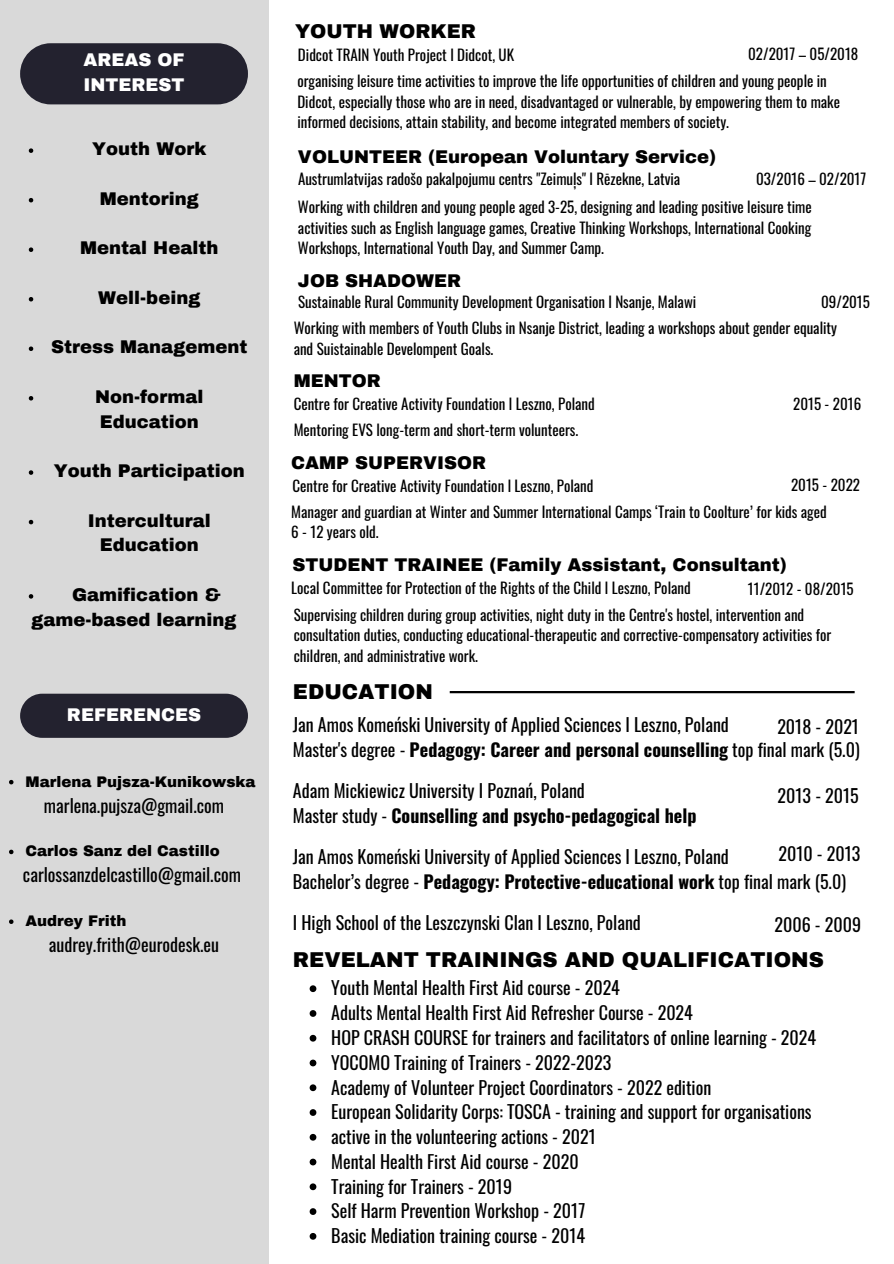
<style>
.page{position:relative;width:894px;height:1264px;background:#fff}
.page>*{position:absolute;margin:0;border:0;box-sizing:border-box;transform-origin:0 0}
.t1{font:900 21px "Archivo";color:#000}
.t2{font:900 19.5px "Archivo";color:#000}
.t3{font:18px/25px "Oswald";color:#000}
.t4{font:900 18px/24.8px "Archivo";color:#000}
.t5{font:900 18px/24.8px "Archivo";color:#fff}
.t6{font:15px/20.2px "Oswald";color:#000}
.t7{font:900 15px "Archivo";color:#000}
.s1{font-weight:700}
</style>
<div class="page">
<div style="left:0;top:0;width:268px;height:1263px;background:#d9d9d9"></div>
<div style="left:20px;top:43px;width:228px;height:61px;background:#23222f;border-radius:31px"></div>
<div style="left:20px;top:693px;width:228px;height:44px;background:#23222f"></div>
<svg style="left:9px;top:780px;width:5px;height:4px"></svg>
<svg style="left:9px;top:849px;width:5px;height:5px"></svg>
<svg style="left:9px;top:919px;width:5px;height:5px"></svg>
<hr style="left:449px;top:691px;width:405px;height:2px;background:#000">
<svg style="left:309px;top:985px;width:7px;height:7px"></svg>
<svg style="left:309px;top:1010px;width:7px;height:6px"></svg>
<svg style="left:309px;top:1034px;width:7px;height:7px"></svg>
<svg style="left:309px;top:1059px;width:7px;height:7px"></svg>
<svg style="left:309px;top:1084px;width:7px;height:7px"></svg>
<svg style="left:309px;top:1109px;width:7px;height:6px"></svg>
<svg style="left:309px;top:1133px;width:7px;height:7px"></svg>
<svg style="left:309px;top:1158px;width:7px;height:7px"></svg>
<svg style="left:309px;top:1183px;width:7px;height:7px"></svg>
<svg style="left:309px;top:1208px;width:7px;height:6px"></svg>
<svg style="left:309px;top:1233px;width:7px;height:6px"></svg>
<svg style="left:29px;top:148px;width:4px;height:5px"></svg>
<svg style="left:29px;top:198px;width:4px;height:4px"></svg>
<svg style="left:29px;top:247px;width:4px;height:5px"></svg>
<svg style="left:29px;top:297px;width:4px;height:4px"></svg>
<svg style="left:29px;top:346px;width:4px;height:5px"></svg>
<svg style="left:29px;top:396px;width:4px;height:4px"></svg>
<svg style="left:29px;top:470px;width:4px;height:5px"></svg>
<svg style="left:29px;top:520px;width:4px;height:4px"></svg>
<svg style="left:29px;top:594px;width:4px;height:4px"></svg>
<h2 class="t5" style="left:83px;top:47px;width:102px">AREAS OF<br>INTEREST</h2>
<h3 class="t4" style="left:92px;top:137px;width:116px">Youth Work</h3>
<h3 class="t4" style="left:100px;top:186px;width:101px">Mentoring</h3>
<h3 class="t4" style="left:80px;top:236px;width:139px">Mental Health</h3>
<h3 class="t4" style="left:98px;top:285px;width:104px">Well-being</h3>
<h1 class="t4" style="left:51px;top:335px;width:198px">Stress Management</h1>
<p class="t4" style="left:95px;top:384px;width:110px">Non-formal<br>Education</p>
<p class="t4" style="left:54px;top:458px;width:192px">Youth Participation</p>
<p class="t4" style="left:88px;top:508px;width:124px;text-align:center">Intercultural<br>Education</p>
<p class="t4" style="left:72px;top:582px;width:149px">Gamification &amp;</p>
<p class="t4" style="left:31px;top:607px;width:207px">game-based learning</p>
<h3 class="t5" style="left:67px;top:702px;width:135px">REFERENCES</h3>
<p class="t7" style="left:25px;top:773px;width:231px">Marlena Pujsza-Kunikowska</p>
<p class="t3" style="left:44px;top:791px;width:182px">marlena.pujsza@gmail.com</p>
<p class="t7" style="left:25px;top:843px;width:196px">Carlos Sanz del Castillo</p>
<h2 class="t3" style="left:23px;top:861px;width:219px">carlossanzdelcastillo@gmail.com</h2>
<p class="t7" style="left:25px;top:913px;width:102px">Audrey Frith</p>
<p class="t3" style="left:49px;top:931px;width:172px">audrey.frith@eurodesk.eu</p>
<p class="t2" style="left:295px;top:21px;width:182px">YOUTH WORKER</p>
<p class="t6" style="left:298px;top:44px;width:218px">Didcot TRAIN Youth Project l Didcot, UK</p>
<p class="t6" style="left:748px;top:43px;width:112px">02/2017 – 05/2018</p>
<p class="t6" style="left:297px;top:70px;width:544px">organising leisure time activities to improve the life opportunities of children and young people in<br>Didcot, especially those who are in need, disadvantaged or vulnerable, by empowering them to make informed decisions, attain stability, and become integrated members of society.</p>
<p class="t4" style="left:298px;top:144px;width:419px">VOLUNTEER (European Voluntary Service)</p>
<p class="t6" style="left:298px;top:168px;width:383px">Austrumlatvijas radošo pakalpojumu centrs "Zeimuļs" l Rēzekne, Latvia</p>
<p class="t6" style="left:755px;top:168px;width:112px">03/2016 – 02/2017</p>
<p class="t6" style="left:298px;top:196px;width:515px;text-align:justify">Working with children and young people aged 3-25, designing and leading positive leisure time activities such as English language games, Creative Thinking Workshops, International Cooking Workshops, International Youth Day, and Summer Camp.</p>
<p class="t4" style="left:298px;top:268px;width:164px">JOB SHADOWER</p>
<p class="t6" style="left:298px;top:291px;width:399px">Sustainable Rural Community Development Organisation l Nsanje, Malawi</p>
<p class="t6" style="left:820px;top:291px;width:50px">09/2015</p>
<p class="t6" style="left:293px;top:317px;width:544px">Working with members of Youth Clubs in Nsanje District, leading a workshops about gender equality and Suistainable Develompent Goals.</p>
<p class="t4" style="left:293px;top:369px;width:88px">MENTOR</p>
<h3 class="t6" style="left:293px;top:393px;width:302px">Centre for Creative Activity Foundation l Leszno, Poland</h3>
<h2 class="t6" style="left:793px;top:393px;width:70px">2015 - 2016</h2>
<p class="t6" style="left:293px;top:419px;width:286px">Mentoring EVS long-term and short-term volunteers.</p>
<h3 class="t4" style="left:291px;top:450px;width:196px">CAMP SUPERVISOR</h3>
<p class="t6" style="left:292px;top:474px;width:302px">Centre for Creative Activity Foundation l Leszno, Poland</p>
<h3 class="t6" style="left:790px;top:473px;width:70px">2015 - 2022</h3>
<p class="t6" style="left:291px;top:501px;width:537px">Manager and guardian at Winter and Summer International Camps ‘Train to Coolture’ for kids aged</p>
<h3 class="t6" style="left:291px;top:521px;width:89px">6 - 12 years old.</h3>
<h1 class="t4" style="left:292px;top:552px;width:495px">STUDENT TRAINEE (Family Assistant, Consultant)</h1>
<p class="t6" style="left:291px;top:577px;width:401px">Local Committee for Protection of the Rights of the Child l Leszno, Poland</p>
<p class="t6" style="left:747px;top:578px;width:107px">11/2012 - 08/2015</p>
<p class="t6" style="left:293px;top:604px;width:539px">Supervising children during group activities, night duty in the Centre's hostel, intervention and consultation duties, conducting educational-therapeutic and corrective-compensatory activities for children, and administrative work.</p>
<p class="t1" style="left:293px;top:680px;width:141px">EDUCATION</p>
<p class="t3" style="left:293px;top:711px;width:568px">Jan Amos Komeński University of Applied Sciences I Leszno, Poland<br>Master's degree - <span class="s1">Pedagogy: Career and personal counselling</span> top final mark (5.0)</p>
<h1 class="t3" style="left:293px;top:777px;width:405px">Adam Mickiewicz University I Poznań, Poland<br>Master study - <span class="s1">Counselling and psycho-pedagogical help</span></h1>
<p class="t3" style="left:293px;top:843px;width:554px">Jan Amos Komeński University of Applied Sciences I Leszno, Poland<br>Bachelor’s degree - <span class="s1">Pedagogy: Protective-educational work</span> top final mark (5.0)</p>
<h3 class="t3" style="left:293px;top:909px;width:349px">I High School of the Leszczynski Clan I Leszno, Poland</h3>
<h3 class="t3" style="left:777px;top:713px;width:83px">2018 - 2021</h3>
<h3 class="t3" style="left:777px;top:782px;width:83px">2013 - 2015</h3>
<h3 class="t3" style="left:778px;top:840px;width:83px">2010 - 2013</h3>
<p class="t3" style="left:774px;top:910px;width:88px">2006 - 2009</p>
<h2 class="t1" style="left:293px;top:948px;width:532px">REVELANT TRAININGS AND QUALIFICATIONS</h2>
<p class="t3" style="left:331px;top:974px;width:290px">Youth Mental Health First Aid course - 2024</p>
<p class="t3" style="left:331px;top:999px;width:363px">Adults Mental Health First Aid Refresher Course - 2024</p>
<p class="t3" style="left:331px;top:1024px;width:486px">HOP CRASH COURSE for trainers and facilitators of online learning - 2024</p>
<h2 class="t3" style="left:331px;top:1049px;width:281px">YOCOMO Training of Trainers - 2022-2023</h2>
<p class="t3" style="left:331px;top:1073px;width:381px">Academy of Volunteer Project Coordinators - 2022 edition</p>
<p class="t3" style="left:331px;top:1098px;width:482px">European Solidarity Corps: TOSCA - training and support for organisations</p>
<p class="t3" style="left:331px;top:1123px;width:266px">active in the volunteering actions - 2021</p>
<p class="t3" style="left:331px;top:1148px;width:249px">Mental Health First Aid course - 2020</p>
<h3 class="t3" style="left:331px;top:1172px;width:182px">Training for Trainers - 2019</h3>
<p class="t3" style="left:331px;top:1197px;width:255px">Self Harm Prevention Workshop - 2017</p>
<p class="t3" style="left:331px;top:1222px;width:255px">Basic Mediation training course - 2014</p>
</div>
